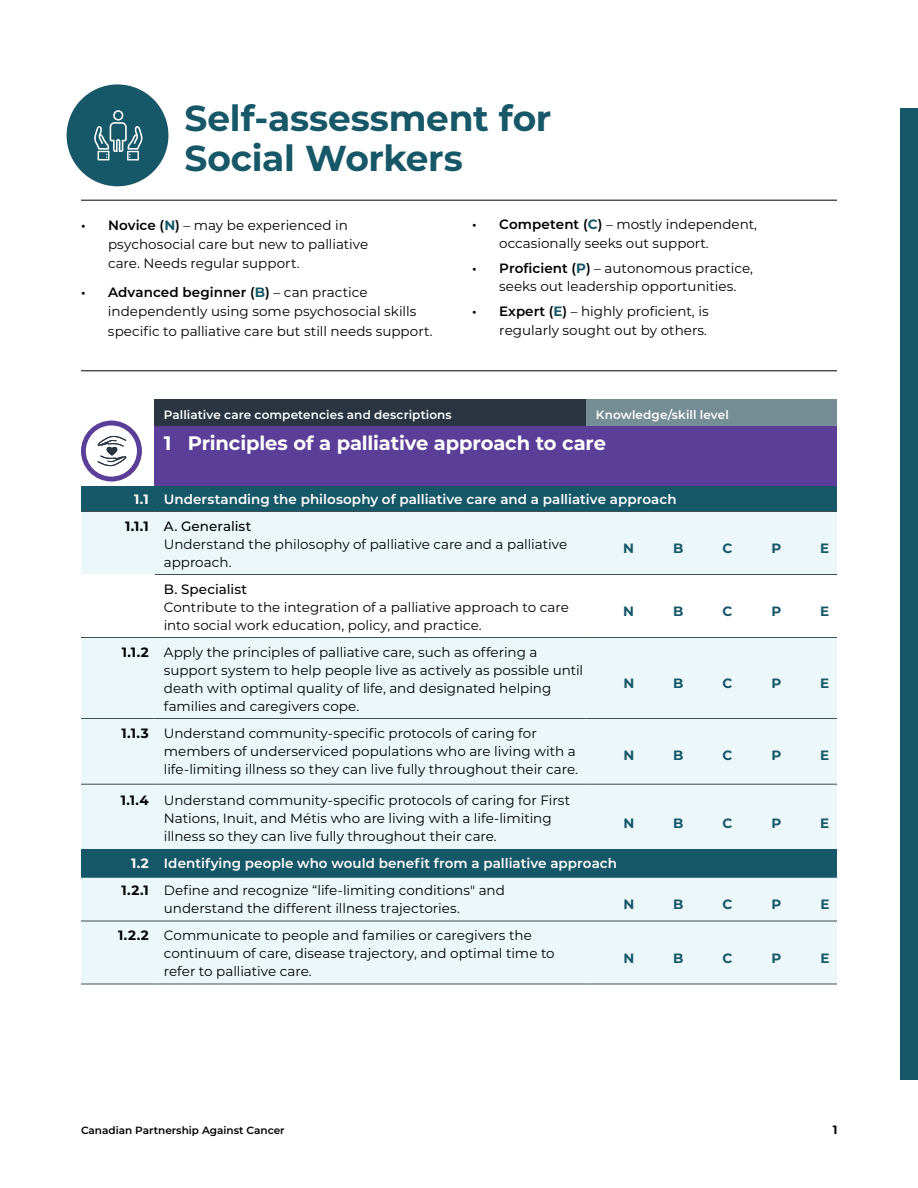
<style>
.page{position:relative;width:918px;height:1188px;background:#fff}
.page>*{position:absolute;margin:0;border:0;box-sizing:border-box;transform-origin:0 0}
.H1_-_Main_Headings{font:700 36px/40.5px "Montserrat";letter-spacing:-.005em;color:#165768}
.t1{font:700 19.5px "Montserrat";letter-spacing:-.01em;color:#fff}
.B1_-_Copy_Text{font:13.5px/18px "Montserrat";color:#000}
.B2_-_Figure_titles{font:600 13.5px "Montserrat";letter-spacing:.005em;color:#fff}
.B1_-_Copy_Text-2{font:700 13.5px "Montserrat";color:#165768}
.B1_-_Copy_Text-3{font:700 13.5px "Montserrat";color:#000}
.B2_-_Figure_titles-2{font:700 13.5px "Montserrat";color:#fff}
.B2_-_Figure_titles-3{font:600 12px "Montserrat";letter-spacing:.01em;color:#fff}
.t2{font:700 12px "Montserrat";color:#000}
.t3{font:600 10.5px "Montserrat";color:#000}
.s1{font-weight:600}
.s2{font-weight:700;color:#165768}
.s3{font-weight:500}
</style>
<div class="page">
<div style="left:900px;top:108px;width:18px;height:972px;background:#165768"></div>
<hr style="left:81px;top:200px;width:756px;height:1px;background:#000">
<hr style="left:81px;top:370px;width:756px;height:1px;background:#000">
<div style="left:155px;top:400px;width:432px;height:26px;background:#2b3542"></div>
<div style="left:587px;top:400px;width:250px;height:26px;background:#758d94"></div>
<div style="left:155px;top:426px;width:682px;height:60px;background:#5b3e98"></div>
<div style="left:81px;top:486px;width:756px;height:25px;background:#165768"></div>
<svg style="left:81px;top:512px;width:756px;height:472px;background:#dcebef"></svg>
<svg style="left:81px;top:574px;width:756px;height:63px"></svg>
<hr style="left:81px;top:511px;width:74px;height:1px;background:#3c5056">
<hr style="left:155px;top:511px;width:432px;height:1px;background:#3c5056">
<hr style="left:587px;top:511px;width:250px;height:1px;background:#3c5056">
<hr style="left:155px;top:574px;width:432px;height:1px;background:#3c5056">
<hr style="left:587px;top:574px;width:250px;height:1px;background:#3c5056">
<hr style="left:81px;top:637px;width:74px;height:1px;background:#3c5056">
<hr style="left:155px;top:637px;width:432px;height:1px;background:#3c5056">
<hr style="left:587px;top:637px;width:250px;height:1px;background:#3c5056">
<hr style="left:81px;top:718px;width:74px;height:1px;background:#3c5056">
<hr style="left:155px;top:718px;width:432px;height:1px;background:#3c5056">
<hr style="left:587px;top:718px;width:250px;height:1px;background:#3c5056">
<hr style="left:81px;top:784px;width:74px;height:1px;background:#3c5056">
<hr style="left:155px;top:784px;width:432px;height:1px;background:#3c5056">
<hr style="left:587px;top:784px;width:250px;height:1px;background:#3c5056">
<hr style="left:81px;top:921px;width:74px;height:1px;background:#3c5056">
<hr style="left:155px;top:921px;width:432px;height:1px;background:#3c5056">
<hr style="left:587px;top:921px;width:250px;height:1px;background:#3c5056">
<hr style="left:81px;top:984px;width:74px;height:1px;background:#3c5056">
<hr style="left:155px;top:984px;width:432px;height:1px;background:#3c5056">
<hr style="left:587px;top:984px;width:250px;height:1px;background:#3c5056">
<svg style="left:81px;top:421px;width:61px;height:61px"></svg>
<svg style="left:67px;top:84px;width:102px;height:102px"></svg>
<p class="H1_-_Main_Headings" style="left:184px;top:96px;width:369px">Self-assessment for<br>Social Workers</p>
<p class="B1_-_Copy_Text" style="left:108px;top:214px;width:262px;line-height:19.5px;text-indent:-27px"><span class="s1">• Novice (</span><span class="s2">N</span><span class="s1">)</span> – may be experienced in psychosocial care but new to palliative care. Needs regular support.</p>
<p class="B1_-_Copy_Text" style="left:108px;top:282px;width:326px;line-height:19.5px;text-indent:-27px"><span class="s1">• Advanced beginner (</span><span class="s2">B</span><span class="s1">)</span> – can practice independently using some psychosocial skills specific to palliative care but still needs support.</p>
<p class="B1_-_Copy_Text" style="left:499px;top:215px;width:259px;line-height:18.5px;text-indent:-27px"><span class="s1">• Competent (</span><span class="s2">C</span><span class="s1">)</span> – mostly independent, occasionally seeks out support.</p>
<p class="B1_-_Copy_Text" style="left:499px;top:258px;width:255px;line-height:18.5px;text-indent:-27px"><span class="s1">• Proficient (</span><span class="s2">P</span><span class="s1">)</span> – autonomous practice, seeks out leadership opportunities.</p>
<p class="B1_-_Copy_Text" style="left:472px;top:302px;width:238px;line-height:18.5px;text-align:right"><span class="s1">• Expert (</span><span class="s2">E</span><span class="s1">)</span> – highly proficient, is regularly sought out by others.</p>
<p class="B2_-_Figure_titles-3" style="left:164px;top:406px;width:289px">Palliative care competencies and descriptions</p>
<p class="B2_-_Figure_titles-3" style="left:596px;top:406px;width:135px">Knowledge/skill level</p>
<h2 class="t1" style="left:164px;top:429px;width:444px">1 Principles of a palliative approach to care</h2>
<p class="B2_-_Figure_titles-2" style="left:134px;top:489px;width:16px">1.1</p>
<p class="B2_-_Figure_titles" style="left:164px;top:490px;width:514px">Understanding the philosophy of palliative care and a palliative approach</p>
<p class="B1_-_Copy_Text-3" style="left:125px;top:516px;width:25px">1.1.1</p>
<p class="B1_-_Copy_Text" style="left:164px;top:517px;width:405px"><span class="s3">A. Generalist<br></span>Understand the philosophy of palliative care and a palliative approach.</p>
<p class="B1_-_Copy_Text-2" style="left:623px;top:539px;width:12px">N</p>
<p class="B1_-_Copy_Text-2" style="left:673px;top:539px;width:12px">B</p>
<p class="B1_-_Copy_Text-2" style="left:723px;top:539px;width:11px">C</p>
<p class="B1_-_Copy_Text-2" style="left:771px;top:539px;width:11px">P</p>
<p class="B1_-_Copy_Text-2" style="left:820px;top:539px;width:11px">E</p>
<p class="B1_-_Copy_Text" style="left:164px;top:580px;width:407px"><span class="s3">B. Specialist<br></span>Contribute to the integration of a palliative approach to care into social work education, policy, and practice.</p>
<p class="B1_-_Copy_Text-3" style="left:122px;top:642px;width:29px">1.1.2</p>
<p class="B1_-_Copy_Text" style="left:164px;top:643px;width:421px">Apply the principles of palliative care, such as offering a support system to help people live as actively as possible until death with optimal quality of life, and designated helping families and caregivers cope.</p>
<p class="B1_-_Copy_Text-3" style="left:122px;top:723px;width:29px">1.1.3</p>
<p class="B1_-_Copy_Text" style="left:164px;top:724px;width:416px">Understand community-specific protocols of caring for members of underserviced populations who are living with a life-limiting illness so they can live fully throughout their care.</p>
<p class="B1_-_Copy_Text-3" style="left:121px;top:791px;width:30px">1.1.4</p>
<p class="B1_-_Copy_Text" style="left:164px;top:791px;width:408px">Understand community-specific protocols of caring for First<br>Nations, Inuit, and Métis who are living with a life-limiting illness so they can live fully throughout their care.</p>
<p class="B2_-_Figure_titles-2" style="left:131px;top:854px;width:19px">1.2</p>
<p class="B2_-_Figure_titles" style="left:164px;top:854px;width:455px">Identifying people who would benefit from a palliative approach</p>
<p class="B1_-_Copy_Text-3" style="left:122px;top:881px;width:29px">1.2.1</p>
<p class="B1_-_Copy_Text" style="left:164px;top:881px;width:343px">Define and recognize “life-limiting conditions" and understand the different illness trajectories.</p>
<p class="B1_-_Copy_Text-3" style="left:118px;top:926px;width:32px">1.2.2</p>
<p class="B1_-_Copy_Text" style="left:164px;top:926px;width:392px">Communicate to people and families or caregivers the continuum of care, disease trajectory, and optimal time to refer to palliative care.</p>
<p class="B1_-_Copy_Text-2" style="left:623px;top:602px;width:12px">N</p>
<p class="B1_-_Copy_Text-2" style="left:673px;top:602px;width:12px">B</p>
<p class="B1_-_Copy_Text-2" style="left:723px;top:602px;width:11px">C</p>
<p class="B1_-_Copy_Text-2" style="left:771px;top:602px;width:11px">P</p>
<p class="B1_-_Copy_Text-2" style="left:820px;top:602px;width:11px">E</p>
<p class="B1_-_Copy_Text-2" style="left:623px;top:674px;width:12px">N</p>
<p class="B1_-_Copy_Text-2" style="left:673px;top:674px;width:12px">B</p>
<p class="B1_-_Copy_Text-2" style="left:723px;top:674px;width:11px">C</p>
<p class="B1_-_Copy_Text-2" style="left:771px;top:674px;width:11px">P</p>
<p class="B1_-_Copy_Text-2" style="left:820px;top:674px;width:11px">E</p>
<p class="B1_-_Copy_Text-2" style="left:623px;top:746px;width:12px">N</p>
<p class="B1_-_Copy_Text-2" style="left:673px;top:746px;width:12px">B</p>
<p class="B1_-_Copy_Text-2" style="left:723px;top:746px;width:11px">C</p>
<p class="B1_-_Copy_Text-2" style="left:771px;top:746px;width:11px">P</p>
<p class="B1_-_Copy_Text-2" style="left:820px;top:746px;width:11px">E</p>
<p class="B1_-_Copy_Text-2" style="left:623px;top:813px;width:12px">N</p>
<p class="B1_-_Copy_Text-2" style="left:673px;top:813px;width:12px">B</p>
<p class="B1_-_Copy_Text-2" style="left:723px;top:813px;width:11px">C</p>
<p class="B1_-_Copy_Text-2" style="left:771px;top:813px;width:11px">P</p>
<p class="B1_-_Copy_Text-2" style="left:820px;top:813px;width:11px">E</p>
<p class="B1_-_Copy_Text-2" style="left:623px;top:894px;width:12px">N</p>
<p class="B1_-_Copy_Text-2" style="left:673px;top:894px;width:12px">B</p>
<p class="B1_-_Copy_Text-2" style="left:723px;top:894px;width:11px">C</p>
<p class="B1_-_Copy_Text-2" style="left:771px;top:894px;width:11px">P</p>
<p class="B1_-_Copy_Text-2" style="left:820px;top:894px;width:11px">E</p>
<p class="B1_-_Copy_Text-2" style="left:623px;top:948px;width:12px">N</p>
<p class="B1_-_Copy_Text-2" style="left:673px;top:948px;width:12px">B</p>
<p class="B1_-_Copy_Text-2" style="left:723px;top:948px;width:11px">C</p>
<p class="B1_-_Copy_Text-2" style="left:772px;top:948px;width:11px">P</p>
<p class="B1_-_Copy_Text-2" style="left:820px;top:948px;width:11px">E</p>
<p class="t3" style="left:81px;top:1123px;width:205px">Canadian Partnership Against Cancer</p>
<p class="t2" style="left:833px;top:1121px;width:6px">1</p>
</div>
